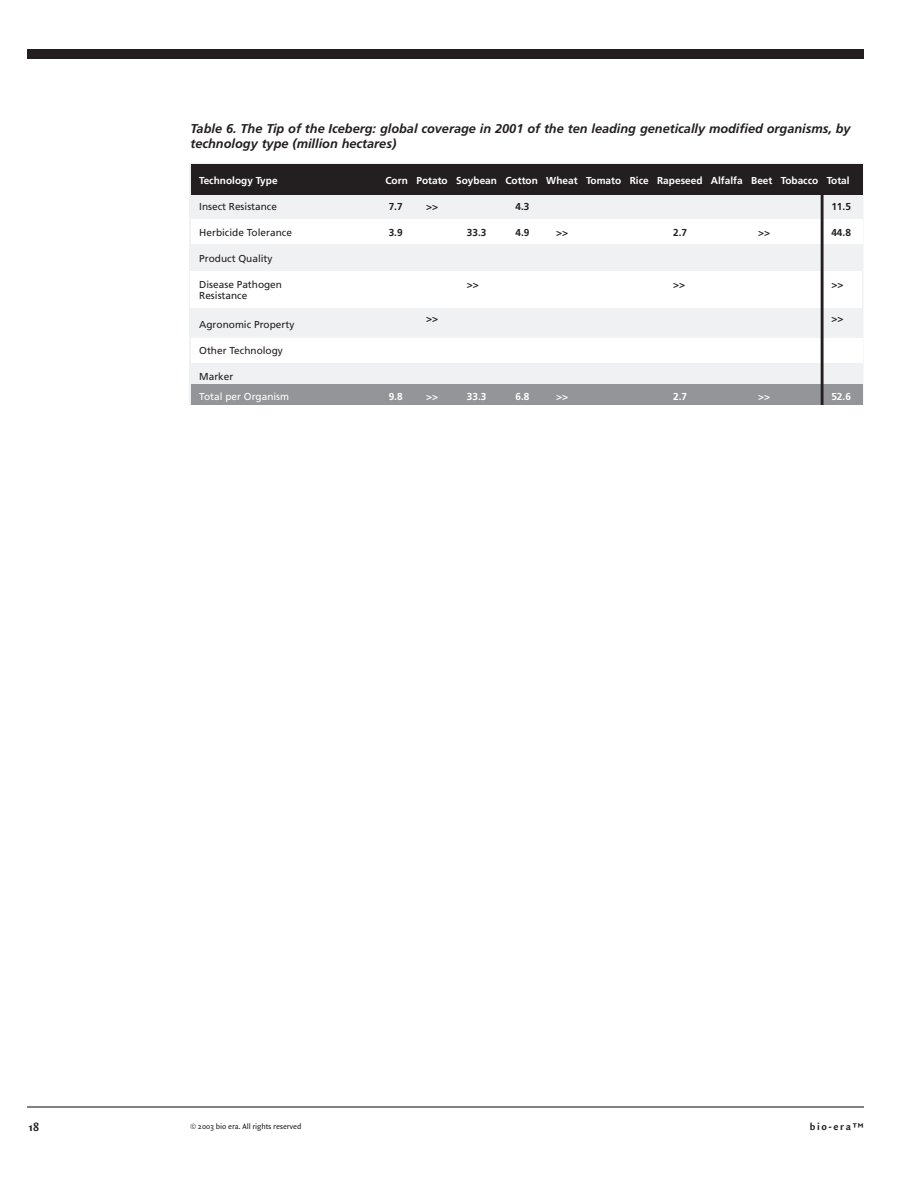
<style>
.page{position:relative;width:918px;height:1188px;background:#fff}
.page>*{position:absolute;margin:0;border:0;box-sizing:border-box;transform-origin:0 0}
.t1{font:italic 700 12.75px/15px "Frutiger";color:#231f20}
.t2{font:700 12px "Quadraat Sans";color:#231f20}
.t3{font:700 10.5px "Quadraat Sans";letter-spacing:.15em;color:#231f20}
.t4{font:10.05px/11.6px "Frutiger";color:#231f20}
.t5{font:700 10.05px "Frutiger";color:#fff}
.t6{font:700 10.05px "Frutiger";color:#231f20}
.t7{font:10.05px "Frutiger";color:#fff}
.t8{font:8.25px "Quadraat Sans";letter-spacing:-.01em;color:#231f20}
</style>
<div class="page">
<hr style="left:27px;top:1106px;width:837px;height:2px;background:#231f20">
<div style="left:27px;top:49px;width:837px;height:9px;background:#231f20"></div>
<div style="left:189px;top:163px;width:674px;height:241px;background:#f0f1f2"></div>
<div style="left:191px;top:164px;width:671px;height:31px;background:#231f20"></div>
<div style="left:191px;top:220px;width:671px;height:24px;background:#fff"></div>
<div style="left:191px;top:338px;width:671px;height:25px;background:#fff"></div>
<div style="left:191px;top:384px;width:671px;height:20px;background:#939598"></div>
<div style="left:190px;top:271px;width:672px;height:37px;background:#fff"></div>
<hr style="left:821px;top:165px;width:3px;height:239px;background:#231f20">
<p class="t1" style="left:190px;top:121px;width:662px">Table 6. The Tip of the Iceberg: global coverage in 2001 of the ten leading genetically modified organisms, by technology type (million hectares)</p>
<p class="t5" style="left:199px;top:176px;width:80px">Technology Type</p>
<p class="t5" style="left:385px;top:176px;width:466px">Corn Potato Soybean Cotton Wheat Tomato Rice Rapeseed Alfalfa Beet Tobacco Total</p>
<p class="t4" style="left:199px;top:201px;width:79px">Insect Resistance</p>
<p class="t4" style="left:199px;top:227px;width:94px">Herbicide Tolerance</p>
<p class="t4" style="left:199px;top:253px;width:75px">Product Quality</p>
<p class="t4" style="left:199px;top:279px;width:84px">Disease Pathogen<br>Resistance</p>
<p class="t4" style="left:199px;top:319px;width:97px">Agronomic Property</p>
<p class="t4" style="left:199px;top:345px;width:85px">Other Technology</p>
<p class="t4" style="left:199px;top:371px;width:36px">Marker</p>
<p class="t7" style="left:199px;top:392px;width:91px">Total per Organism</p>
<p class="t6" style="left:515px;top:202px;width:16px">4.3</p>
<p class="t6" style="left:515px;top:228px;width:16px">4.9</p>
<p class="t6" style="left:389px;top:202px;width:16px">7.7</p>
<p class="t6" style="left:389px;top:228px;width:16px">3.9</p>
<p class="t6" style="left:831px;top:202px;width:21px">11.5</p>
<p class="t6" style="left:831px;top:228px;width:21px">44.8</p>
<p class="t6" style="left:426px;top:202px;width:14px">&gt;&gt;</p>
<p class="t6" style="left:467px;top:228px;width:21px">33.3</p>
<p class="t6" style="left:673px;top:228px;width:16px">2.7</p>
<p class="t6" style="left:556px;top:228px;width:14px">&gt;&gt;</p>
<p class="t6" style="left:758px;top:228px;width:14px">&gt;&gt;</p>
<p class="t6" style="left:467px;top:280px;width:14px">&gt;&gt;</p>
<p class="t6" style="left:673px;top:280px;width:14px">&gt;&gt;</p>
<p class="t6" style="left:831px;top:280px;width:14px">&gt;&gt;</p>
<p class="t6" style="left:831px;top:314px;width:14px">&gt;&gt;</p>
<p class="t6" style="left:426px;top:314px;width:14px">&gt;&gt;</p>
<p class="t5" style="left:389px;top:392px;width:16px">9.8</p>
<p class="t5" style="left:467px;top:392px;width:21px">33.3</p>
<p class="t5" style="left:515px;top:392px;width:16px">6.8</p>
<p class="t5" style="left:673px;top:392px;width:16px">2.7</p>
<p class="t5" style="left:831px;top:392px;width:21px">52.6</p>
<p class="t5" style="left:426px;top:392px;width:14px">&gt;&gt;</p>
<p class="t5" style="left:556px;top:392px;width:14px">&gt;&gt;</p>
<p class="t5" style="left:758px;top:392px;width:14px">&gt;&gt;</p>
<p class="t2" style="left:28px;top:1123px;width:12px">18</p>
<p class="t8" style="left:190px;top:1123px;width:112px">© 2003 bio era. All rights reserved</p>
<p class="t3" style="left:810px;top:1122px;width:56px">bio-era™</p>
</div>
